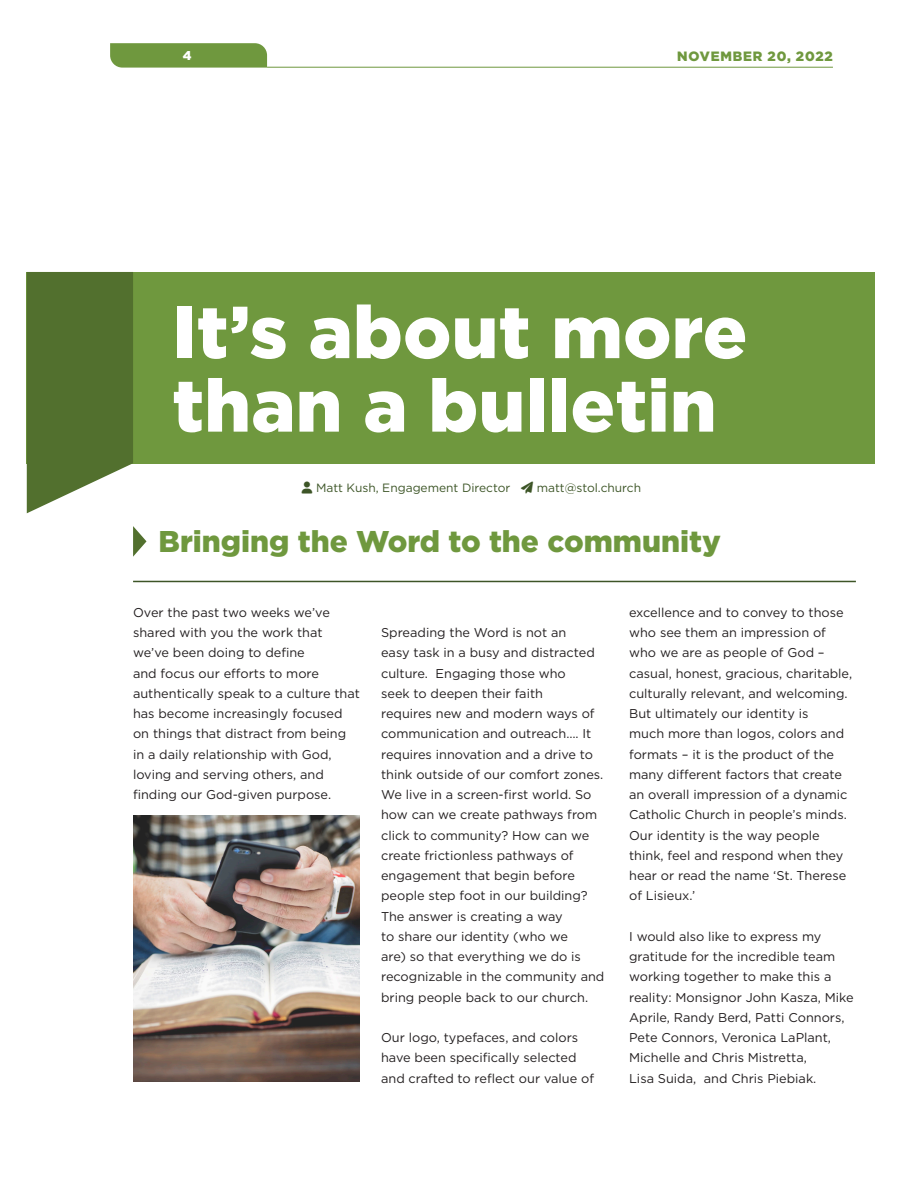
<style>
.page{position:relative;width:918px;height:1188px;background:#fff}
.page>*{position:absolute;margin:0;border:0;box-sizing:border-box;transform-origin:0 0}
.Small_Title{font:900 73.5px/73.5px "Gotham";letter-spacing:.005em;color:#fff}
.t1{font:900 30px "Gotham";color:#6f983e}
.t2{font:900 13.5px "Gotham";color:#6f983e}
.t3{font:12.75px/20.2px "Gotham";color:#231f20}
.t4{font:900 12.75px "Gotham";color:#fff}
.t5{font:12px "Gotham";color:#3d5527}
</style>
<div class="page">
<hr style="left:267px;top:67px;width:566px;height:1px;background:#6f983e">
<svg style="left:110px;top:43px;width:157px;height:25px;background:#749c45"></svg>
<img style="left:133px;top:816px;width:227px;height:266px">
<div style="left:27px;top:272px;width:848px;height:191px;background:#6f983e"></div>
<svg style="left:27px;top:272px;width:106px;height:241px;background:#637e43"></svg>
<hr style="left:133px;top:581px;width:723px;height:1px;background:#3d5527">
<svg style="left:133px;top:526px;width:14px;height:31px"></svg>
<p class="t4" style="left:183px;top:46px;width:10px">4</p>
<p class="t2" style="left:677px;top:47px;width:158px">NOVEMBER 20, 2022</p>
<p class="Small_Title" style="left:172px;top:295px;width:577px">It’s about more than a bulletin</p>
<p class="t5" style="left:316px;top:480px;width:327px">Matt Kush, Engagement Director ➢ matt@stol.church</p>
<p class="t1" style="left:159px;top:521px;width:564px">Bringing the Word to the community</p>
<p class="t3" style="left:133px;top:602px;width:228px">Over the past two weeks we’ve shared with you the work that we’ve been doing to define<br>and focus our efforts to more authentically speak to a culture that has become increasingly focused on things that distract from being in a daily relationship with God, loving and serving others, and finding our God-given purpose.</p>
<p class="t3" style="left:381px;top:622px;width:225px">Spreading the Word is not an<br>easy task in a busy and distracted culture. Engaging those who<br>seek to deepen their faith<br>requires new and modern ways of communication and outreach…. It requires innovation and a drive to think outside of our comfort zones.<br>We live in a screen-first world. So how can we create pathways from click to community? How can we create frictionless pathways of engagement that begin before people step foot in our building?<br>The answer is creating a way<br>to share our identity (who we<br>are) so that everything we do is recognizable in the community and bring people back to our church.</p>
<p class="t3" style="left:381px;top:1027px;width:214px">Our logo, typefaces, and colors have been specifically selected and crafted to reflect our value of</p>
<p class="t3" style="left:629px;top:602px;width:225px">excellence and to convey to those who see them an impression of who we are as people of God – casual, honest, gracious, charitable, culturally relevant, and welcoming.<br>But ultimately our identity is<br>much more than logos, colors and formats – it is the product of the many different factors that create an overall impression of a dynamic<br>Catholic Church in people’s minds.<br>Our identity is the way people think, feel and respond when they hear or read the name ‘St. Therese of Lisieux.’</p>
<p class="t3" style="left:629px;top:926px;width:226px">I would also like to express my gratitude for the incredible team working together to make this a reality: Monsignor John Kasza, Mike<br>Aprile, Randy Berd, Patti Connors,<br>Pete Connors, Veronica LaPlant,<br>Michelle and Chris Mistretta,</p>
<p class="t3" style="left:629px;top:1068px;width:189px">Lisa Suida, and Chris Piebiak.</p>
</div>
